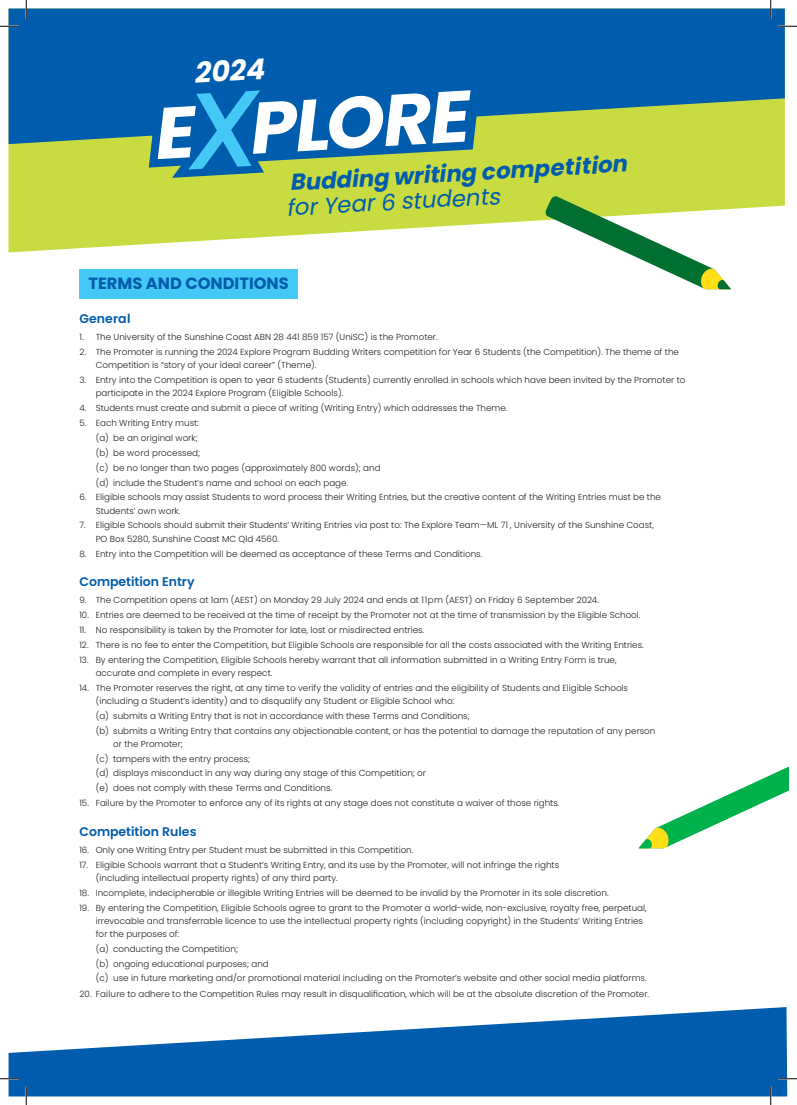
<style>
.page{position:relative;width:797px;height:1105px;background:#fff}
.page>*{position:absolute;margin:0;border:0;box-sizing:border-box;transform-origin:0 0}
.t1{font:italic 700 28.5px "Poppins";color:#fff}
.t2{font:italic 700 22.75px/25.4px "Poppins";color:#005cac}
.t3{font:700 16.25px "Poppins";color:#005cac}
.t4{font:600 12.5px "Poppins";color:#005cac}
.t5{font:300 8.75px/13.1px "Poppins";color:#231f20}
.s1{font-weight:400}
</style>
<div class="page">
<div style="left:79px;top:269px;width:219px;height:29px;background:#44c8f5"></div>
<svg style="left:9px;top:1007px;width:778px;height:89px;fill:#005cac"></svg>
<svg style="left:9px;top:144px;width:775px;height:108px;fill:#c8db40"></svg>
<svg style="left:9px;top:9px;width:775px;height:135px;background:#1b6d9d"></svg>
<svg style="left:149px;top:82px;width:331px;height:96px"></svg>
<svg style="left:545px;top:196px;width:186px;height:93px"></svg>
<svg style="left:638px;top:767px;width:150px;height:81px"></svg>
<svg style="left:0;top:25px;width:19px;height:2px"></svg>
<svg style="left:778px;top:25px;width:19px;height:2px"></svg>
<svg style="left:0;top:1078px;width:19px;height:1px"></svg>
<svg style="left:778px;top:1078px;width:19px;height:1px"></svg>
<svg style="left:25px;top:0;width:2px;height:19px"></svg>
<svg style="left:25px;top:1086px;width:2px;height:19px"></svg>
<svg style="left:770px;top:0;width:1px;height:19px"></svg>
<svg style="left:770px;top:1086px;width:1px;height:19px"></svg>
<p class="t1" style="left:193px;top:57px;width:72px;rotate:-3deg">2024</p>
<p class="t2" style="left:284px;top:170px;width:344px;rotate:-3deg">Budding writing competition <span class="s1">for Year 6 students</span></p>
<p class="t3" style="left:89px;top:274px;width:202px">TERMS AND CONDITIONS</p>
<p class="t4" style="left:79px;top:312px;width:53px">General</p>
<p class="t5" style="left:79px;top:331px;width:360px">1. The University of the Sunshine Coast ABN 28 441 859 157 (UniSC) is the Promoter.</p>
<p class="t5" style="left:96px;top:345px;width:585px;text-indent:-16px">2. The Promoter is running the 2024 Explore Program Budding Writers competition for Year 6 Students (the Competition). The theme of the<br>Competition is “story of your ideal career” (Theme).</p>
<p class="t5" style="left:96px;top:373px;width:591px;text-indent:-16px">3. Entry into the Competition is open to year 6 students (Students) currently enrolled in schools which have been invited by the Promoter to participate in the 2024 Explore Program (Eligible Schools).</p>
<p class="t5" style="left:79px;top:401px;width:429px">4. Students must create and submit a piece of writing (Writing Entry) which addresses the Theme.</p>
<p class="t5" style="left:79px;top:416px;width:121px">5. Each Writing Entry must:</p>
<p class="t5" style="left:96px;top:431px;width:103px">(a) be an original work;</p>
<p class="t5" style="left:96px;top:446px;width:106px">(b) be word processed;</p>
<p class="t5" style="left:96px;top:461px;width:286px">(c) be no longer than two pages (approximately 800 words); and</p>
<p class="t5" style="left:96px;top:476px;width:254px">(d) include the Student’s name and school on each page.</p>
<p class="t5" style="left:96px;top:491px;width:567px;text-indent:-16px">6. Eligible schools may assist Students to word process their Writing Entries, but the creative content of the Writing Entries must be the<br>Students’ own work.</p>
<p class="t5" style="left:96px;top:519px;width:559px;text-indent:-16px">7. Eligible Schools should submit their Students’ Writing Entries via post to: The Explore Team—ML 71 , University of the Sunshine Coast,<br>PO Box 5280, Sunshine Coast MC Qld 4560.</p>
<p class="t5" style="left:79px;top:547px;width:404px">8. Entry into the Competition will be deemed as acceptance of these Terms and Conditions.</p>
<p class="t4" style="left:79px;top:575px;width:117px">Competition Entry</p>
<p class="t5" style="left:79px;top:593px;width:521px">9. The Competition opens at 1am (AEST) on Monday 29 July 2024 and ends at 11pm (AEST) on Friday 6 September 2024.</p>
<p class="t5" style="left:79px;top:608px;width:562px">10. Entries are deemed to be received at the time of receipt by the Promoter not at the time of transmission by the Eligible School.</p>
<p class="t5" style="left:79px;top:623px;width:346px">11. No responsibility is taken by the Promoter for late, lost or misdirected entries.</p>
<p class="t5" style="left:79px;top:638px;width:566px">12. There is no fee to enter the Competition, but Eligible Schools are responsible for all the costs associated with the Writing Entries.</p>
<p class="t5" style="left:96px;top:653px;width:522px;text-indent:-16px">13. By entering the Competition, Eligible Schools hereby warrant that all information submitted in a Writing Entry Form is true, accurate and complete in every respect.</p>
<p class="t5" style="left:96px;top:681px;width:534px;text-indent:-16px">14. The Promoter reserves the right, at any time to verify the validity of entries and the eligibility of Students and Eligible Schools (including a Student’s identity) and to disqualify any Student or Eligible School who:</p>
<p class="t5" style="left:96px;top:709px;width:375px">(a) submits a Writing Entry that is not in accordance with these Terms and Conditions;</p>
<p class="t5" style="left:113px;top:724px;width:543px;text-indent:-18px">(b) submits a Writing Entry that contains any objectionable content, or has the potential to damage the reputation of any person or the Promoter;</p>
<p class="t5" style="left:96px;top:752px;width:156px">(c) tampers with the entry process;</p>
<p class="t5" style="left:96px;top:767px;width:332px">(d) displays misconduct in any way during any stage of this Competition; or</p>
<p class="t5" style="left:96px;top:782px;width:238px">(e) does not comply with these Terms and Conditions.</p>
<p class="t5" style="left:79px;top:797px;width:481px">15. Failure by the Promoter to enforce any of its rights at any stage does not constitute a waiver of those rights.</p>
<p class="t4" style="left:79px;top:824px;width:119px">Competition Rules</p>
<p class="t5" style="left:79px;top:843px;width:335px">16. Only one Writing Entry per Student must be submitted in this Competition.</p>
<p class="t5" style="left:96px;top:858px;width:465px;text-indent:-16px">17. Eligible Schools warrant that a Student’s Writing Entry, and its use by the Promoter, will not infringe the rights (including intellectual property rights) of any third party.</p>
<p class="t5" style="left:79px;top:886px;width:531px">18. Incomplete, indecipherable or illegible Writing Entries will be deemed to be invalid by the Promoter in its sole discretion.</p>
<p class="t5" style="left:96px;top:901px;width:552px;text-indent:-16px">19. By entering the Competition, Eligible Schools agree to grant to the Promoter a world-wide, non-exclusive, royalty free, perpetual, irrevocable and transferrable licence to use the intellectual property rights (including copyright) in the Students’ Writing Entries for the purposes of:</p>
<p class="t5" style="left:96px;top:942px;width:144px">(a) conducting the Competition;</p>
<p class="t5" style="left:96px;top:957px;width:175px">(b) ongoing educational purposes; and</p>
<p class="t5" style="left:96px;top:972px;width:552px">(c) use in future marketing and/or promotional material including on the Promoter’s website and other social media platforms.</p>
<p class="t5" style="left:79px;top:987px;width:571px">20. Failure to adhere to the Competition Rules may result in disqualification, which will be at the absolute discretion of the Promoter.</p>
</div>
